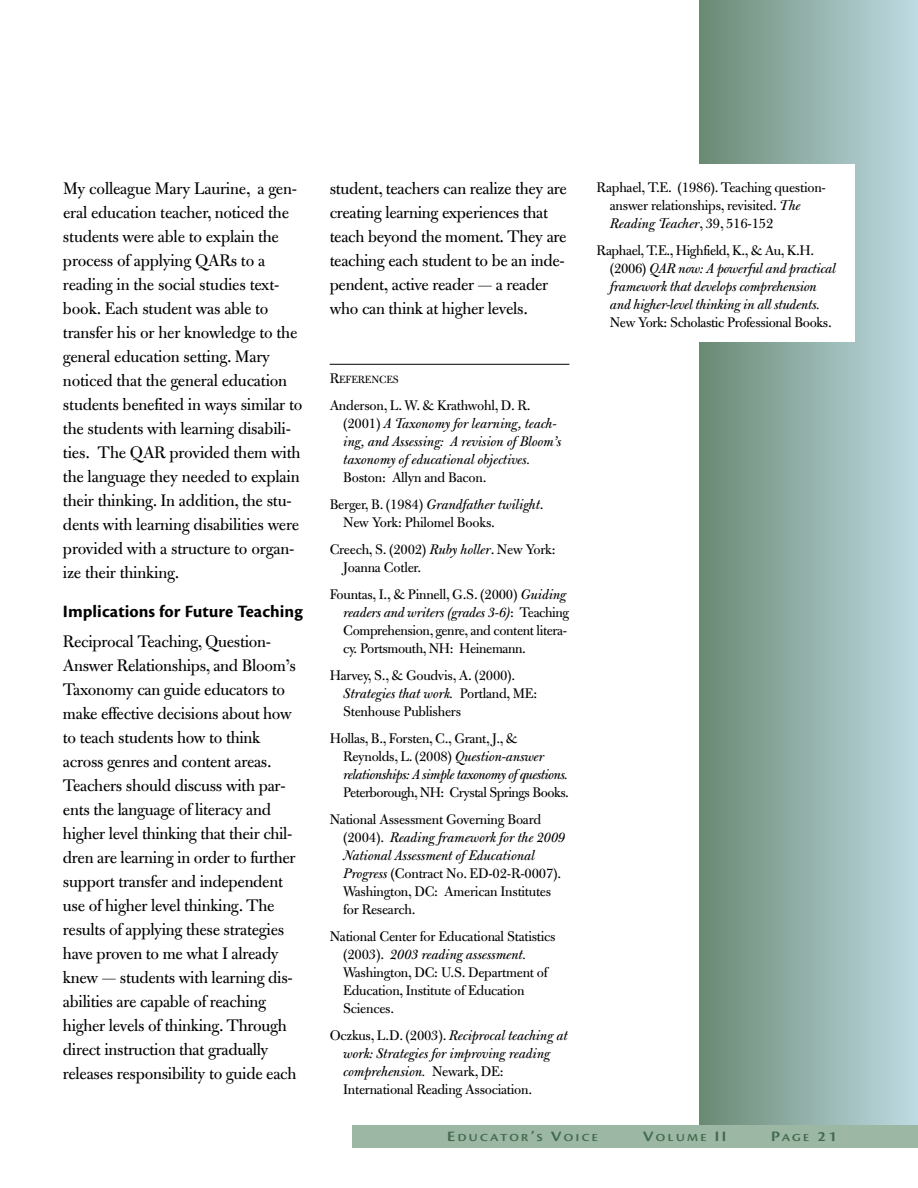
<style>
.page{position:relative;width:918px;height:1188px;background:#fff}
.page>*{position:absolute;margin:0;border:0;box-sizing:border-box;transform-origin:0 0}
.t1{font:18px/24px "Bulmer MT Std";letter-spacing:-.015em;color:#000}
.t2{font:700 18px "Cronos Pro";letter-spacing:.005em;color:#000}
.t3{font:15px/18px "Bulmer MT Std";letter-spacing:-.015em;color:#000}
.t4{font:italic 15px/18px "Bulmer MT Std";letter-spacing:-.025em;color:#000}
.t5{font:italic 15px/18px "Bulmer MT Std";letter-spacing:-.045em;color:#000}
.t6{font:15px "Cronos Pro Semibold Disp";color:#436b4e;scale:1.2 1}
.t7{font:11.25px "Cronos Pro Semibold Disp";letter-spacing:.175em;color:#436b4e;scale:1.2 1}
.t8{font:11.25px "Bulmer MT Std";letter-spacing:-.015em;color:#000}
.s1{font-size:15px}
.s2{font-style:normal}
.s3{font-style:italic}
.s4{font-size:11.25px}
</style>
<div class="page">
<div style="left:699px;top:0;width:219px;height:1125px;background:linear-gradient(to right,#6a8a73,#bedbe3)"></div>
<div style="left:61px;top:165px;width:794px;height:177px;background:#fff"></div>
<div style="left:352px;top:1125px;width:566px;height:23px;background:#9cb7a4"></div>
<hr style="left:330px;top:364px;width:239px;height:1px;background:#000">
<p class="t1" style="left:63px;top:178px;width:241px">My colleague Mary Laurine, a gen&shy;eral education teacher, noticed the students were able to explain the process of applying QARs to a reading in the social studies text&shy;book. Each student was able to transfer his or her knowledge to the general education setting. Mary noticed that the general education students benefited in ways similar to the students with learning disabili&shy;ties. The QAR provided them with the language they needed to explain their thinking. In addition, the stu&shy;dents with learning disabilities were provided with a structure to organ&shy;ize their thinking.</p>
<p class="t2" style="left:63px;top:604px;width:241px">Implications for Future Teaching</p>
<p class="t1" style="left:63px;top:632px;width:235px">Reciprocal Teaching, Question-Answer Relationships, and Bloom’s Taxonomy can guide educators to make effective decisions about how to teach students how to think across genres and content areas.<br>Teachers should discuss with par&shy;ents the language of literacy and higher level thinking that their chil&shy;dren are learning in order to further support transfer and independent use of higher level thinking. The results of applying these strategies have proven to me what I already knew — students with learning dis&shy;abilities are capable of reaching higher levels of thinking. Through direct instruction that gradually releases responsibility to guide each</p>
<p class="t1" style="left:330px;top:178px;width:239px">student, teachers can realize they are creating learning experiences that teach beyond the moment. They are teaching each student to be an inde&shy;pendent, active reader — a reader who can think at higher levels.</p>
<p class="t8" style="left:330px;top:375px;width:71px"><span class="s1">R</span>EFERENCES</p>
<p class="t4" style="left:343px;top:398px;width:220px;text-indent:-14px"><span class="s2">Anderson, L. W. &amp; Krathwohl, D. R. (2001)</span> A Taxonomy for learning, teach&shy;ing, and Assessing: A revision of Bloom’s taxonomy of educational objectives.</p>
<p class="t3" style="left:330px;top:465px;width:216px;line-height:27px;text-indent:14px">Boston: Allyn and Bacon.<br>Berger, B. (1984) <span class="s3">Grandfather twilight</span>.</p>
<p class="t3" style="left:330px;top:510px;width:227px;line-height:27px;text-indent:14px">New York: Philomel Books.<br>Creech, S. (2002) <span class="s3">Ruby holler</span>. New York:</p>
<p class="t3" style="left:330px;top:555px;width:238px;line-height:27px;text-indent:14px">Joanna Cotler.<br>Fountas, I., &amp; Pinnell, G.S. (2000) <span class="s3">Guiding</span></p>
<p class="t3" style="left:343px;top:605px;width:228px"><span class="s3">readers and writers (grades 3-6)</span>: Teaching<br>Comprehension, genre, and content litera&shy;cy. Portsmouth, NH: Heinemann.</p>
<p class="t3" style="left:343px;top:668px;width:196px;text-indent:-13px">Harvey, S., &amp; Goudvis, A. (2000).<br><span class="s3">Strategies that work.</span> Portland, ME:<br>Stenhouse Publishers</p>
<p class="t5" style="left:343px;top:731px;width:227px;text-indent:-14px"><span class="s2">Hollas, B., Forsten, C., Grant, J., &amp;<br>Reynolds, L. (2008)</span> Question-answer relationships: A simple taxonomy of questions.</p>
<p class="t3" style="left:330px;top:780px;width:241px;line-height:27px;text-indent:14px">Peterborough,NH: Crystal Springs Books.<br>National Assessment Governing Board</p>
<p class="t3" style="left:343px;top:830px;width:224px">(2004). <span class="s3">Reading framework for the 2009<br>National Assessment of Educational Progress</span> (Contract No. ED-02-R-0007).<br>Washington, DC: American Institutes for Research.</p>
<p class="t3" style="left:343px;top:929px;width:214px;text-indent:-13px">National Center for Educational Statistics (2003). <span class="s3">2003 reading assessment.<br></span>Washington, DC: U.S. Department of<br>Education, Institute of Education<br>Sciences.</p>
<p class="t4" style="left:343px;top:1028px;width:226px;text-indent:-13px"><span class="s2">Oczkus, L.D. (2003).</span> Reciprocal teaching at work: Strategies for improving reading comprehension. <span class="s2">Newark, DE:<br>International Reading Association.</span></p>
<p class="t3" style="left:610px;top:180px;width:218px;text-indent:-13px">Raphael, T.E. (1986). Teaching question&shy;answer relationships, revisited. <span class="s3">The<br>Reading Teacher</span>, 39, 516-152</p>
<p class="t4" style="left:610px;top:243px;width:228px;text-indent:-14px"><span class="s2">Raphael, T.E., Highfield, K., &amp; Au, K.H. (2006)</span> QAR now: A powerful and practical framework that develops comprehension and higher-level thinking in all students.</p>
<p class="t3" style="left:610px;top:315px;width:223px">New York: Scholastic Professional Books.</p>
<p class="t7" style="left:447px;top:1134px;width:127px"><span class="s1">E</span>DUCATOR<span class="s1">’</span>S <span class="s1">V</span>OICE</p>
<p class="t7" style="left:643px;top:1134px;width:71px"><span class="s1">V</span>OLUME <span class="s1">II</span></p>
<p class="t6" style="left:771px;top:1131px;width:56px">P<span class="s4">AGE</span> 21</p>
</div>
